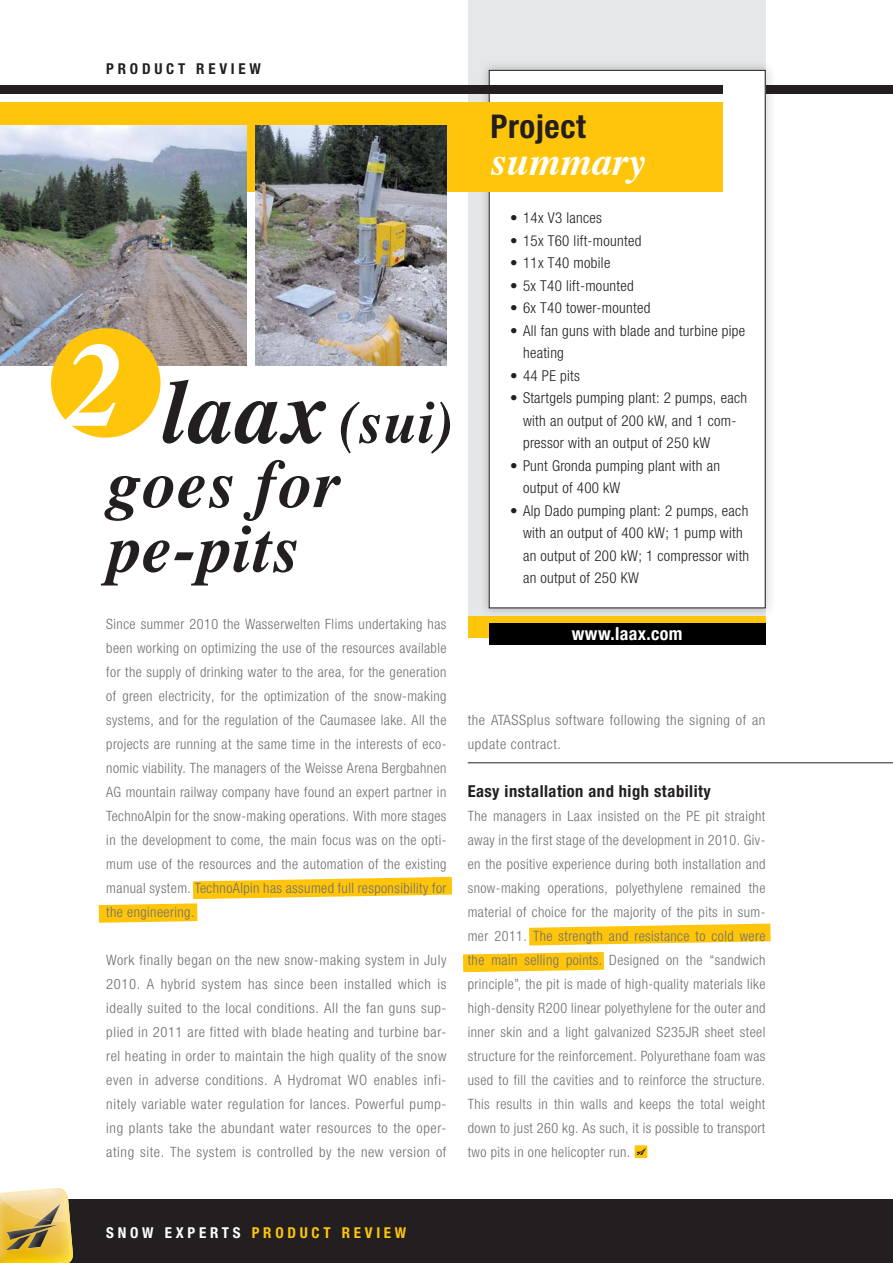
<style>
.page{position:relative;width:893px;height:1263px;background:#fff}
.page>*{position:absolute;margin:0;border:0;box-sizing:border-box;transform-origin:0 0}
.t1{font:italic 700 120px "Times";color:#fff}
.t2{font:italic 700 67.5px/64.5px "Times";letter-spacing:.02em;color:#231f20}
.t3{font:italic 700 60px "Times";color:#231f20}
.t4{font:italic 700 40.5px "Times";color:#fff}
.t5{font:700 condensed 32.7px "Helvetica Neue LTW1 G";letter-spacing:.02em;color:#231f20}
.t6{font:700 condensed 18px "Helvetica Neue LTW1 G";letter-spacing:.02em;color:#fff}
.t7{font:700 condensed 16.5px "Helvetica Neue LTW1 G";letter-spacing:.03em;color:#231f20}
.t8{font:300 condensed 15px/22.5px "Helvetica Neue LTW1 G";letter-spacing:.02em;color:#231f20}
.t9{font:700 condensed 15px "Helvetica Neue LT Std";letter-spacing:.25em;color:#ffc50b}
.t10{font:700 condensed 15px "Helvetica Neue LT Std";letter-spacing:.25em;color:#231f20}
.t11{font:300 condensed 14.25px/24px "Helvetica Neue LTW1 G";letter-spacing:.03em;color:#6d6e70;text-align:justify}
.s1{font-size:90px}
.s2{color:#fff}
</style>
<div class="page">
<div style="left:0;top:85px;width:893px;height:9px;background:#231f20"></div>
<div style="left:0;top:102px;width:468px;height:89px;background:#ffc50b"></div>
<img style="left:255px;top:125px;width:191px;height:240px">
<img style="left:0;top:125px;width:247px;height:240px">
<div style="left:51px;top:328px;width:109px;height:110px;background:#ffc50b;border-radius:50%"></div>
<svg style="left:529px;top:923px;width:242px;height:22px"></svg>
<svg style="left:463px;top:952px;width:141px;height:20px"></svg>
<svg style="left:99px;top:877px;width:353px;height:46px"></svg>
<div style="left:468px;top:0;width:297px;height:621px;background:#e6e7e8"></div>
<img style="left:480px;top:61px;width:291px;height:556px">
<svg style="left:765px;top:85px;width:6px;height:9px"></svg>
<div style="left:489px;top:70px;width:276px;height:538px;background:#fff"></div>
<div style="left:489px;top:70px;width:276px;height:538px;border:1px solid #231f20"></div>
<div style="left:463px;top:102px;width:260px;height:89px;background:#ffc50b"></div>
<div style="left:463px;top:85px;width:260px;height:9px;background:#231f20"></div>
<div style="left:468px;top:617px;width:297px;height:21px;background:#ffc50b"></div>
<div style="left:489px;top:623px;width:276px;height:21px;background:#000"></div>
<div style="left:0;top:1199px;width:893px;height:64px;background:#231f20"></div>
<div style="left:635px;top:1145px;width:12px;height:13px;background:#ffc50b;border-radius:2px"></div>
<svg style="left:636px;top:1148px;width:10px;height:7px"></svg>
<hr style="left:468px;top:762px;width:425px;height:1px;background:#231f20">
<svg style="left:0;top:1188px;width:73px;height:75px"></svg>
<img style="left:42px;top:1204px;width:18px;height:17px">
<p class="t10" style="left:106px;top:64px;width:156px">PRODUCT REVIEW</p>
<h1 class="t1" style="left:65px;top:336px;width:61px">2</h1>
<h3 class="t3" style="left:160px;top:398px;width:295px"><span class="s1">laax</span> (sui)</h3>
<h2 class="t2" style="left:106px;top:458px;width:234px">goes for pe-pits</h2>
<p class="t11" style="left:106px;top:614px;width:342px">Since summer 2010 the Wasserwelten Flims undertaking has been working on optimizing the use of the resources available for the supply of drinking water to the area, for the generation of green electricity, for the optimization of the snow-making systems, and for the regulation of the Caumasee lake. All the projects are running at the same time in the interests of eco&shy;nomic viability. The managers of the Weisse Arena Bergbahnen AG mountain railway company have found an expert partner in TechnoAlpin for the snow-making operations. With more stages in the development to come, the main focus was on the opti&shy;mum use of the resources and the automation of the existing manual system. TechnoAlpin has assumed full responsibility for the engineering.</p>
<p class="t11" style="left:106px;top:950px;width:342px">Work finally began on the new snow-making system in July 2010. A hybrid system has since been installed which is ideally suited to the local conditions. All the fan guns sup&shy;plied in 2011 are fitted with blade heating and turbine bar&shy;rel heating in order to maintain the high quality of the snow even in adverse conditions. A Hydromat WO enables infi&shy;nitely variable water regulation for lances. Powerful pump&shy;ing plants take the abundant water resources to the oper&shy;ating site. The system is controlled by the new version of</p>
<h3 class="t5" style="left:490px;top:115px;width:97px">Project</h3>
<h3 class="t4" style="left:490px;top:145px;width:157px">summary</h3>
<p class="t8" style="left:510px;top:209px;width:93px">• 14x V3 lances</p>
<p class="t8" style="left:510px;top:231px;width:133px">• 15x T60 lift-mounted</p>
<p class="t8" style="left:510px;top:254px;width:102px">• 11x T40 mobile</p>
<p class="t8" style="left:510px;top:276px;width:125px">• 5x T40 lift-mounted</p>
<p class="t8" style="left:510px;top:299px;width:142px">• 6x T40 tower-mounted</p>
<p class="t8" style="left:523px;top:321px;width:224px;text-indent:-13px">• All fan guns with blade and turbine pipe heating</p>
<p class="t8" style="left:510px;top:366px;width:71px">• 44 PE pits</p>
<p class="t8" style="left:523px;top:389px;width:226px;text-indent:-13px">• Startgels pumping plant: 2 pumps, each with an output of 200 kW, and 1 com&shy;pressor with an output of 250 kW</p>
<p class="t8" style="left:523px;top:456px;width:198px;text-indent:-13px">• Punt Gronda pumping plant with an output of 400 kW</p>
<p class="t8" style="left:523px;top:501px;width:228px;text-indent:-13px">• Alp Dado pumping plant: 2 pumps, each with an output of 400 kW; 1 pump with an output of 200 kW; 1 compressor with an output of 250 KW</p>
<p class="t6" style="left:572px;top:627px;width:112px">www.laax.com</p>
<p class="t11" style="left:468px;top:710px;width:299px">the ATASSplus software following the signing of an update contract.</p>
<p class="t7" style="left:468px;top:785px;width:245px">Easy installation and high stability</p>
<p class="t11" style="left:468px;top:806px;width:299px">The managers in Laax insisted on the PE pit straight away in the first stage of the development in 2010. Giv&shy;en the positive experience during both installation and snow-making operations, polyethylene remained the material of choice for the majority of the pits in sum&shy;mer 2011. The strength and resistance to cold were the main selling points. Designed on the “sandwich principle”, the pit is made of high-quality materials like high-density R200 linear polyethylene for the outer and inner skin and a light galvanized S235JR sheet steel structure for the reinforcement. Polyurethane foam was used to fill the cavities and to reinforce the structure.<br>This results in thin walls and keeps the total weight down to just 260 kg. As such, it is possible to transport two pits in one helicopter run.</p>
<p class="t9" style="left:106px;top:1227px;width:301px"><span class="s2">SNOW EXPERTS</span> PRODUCT REVIEW</p>
</div>
